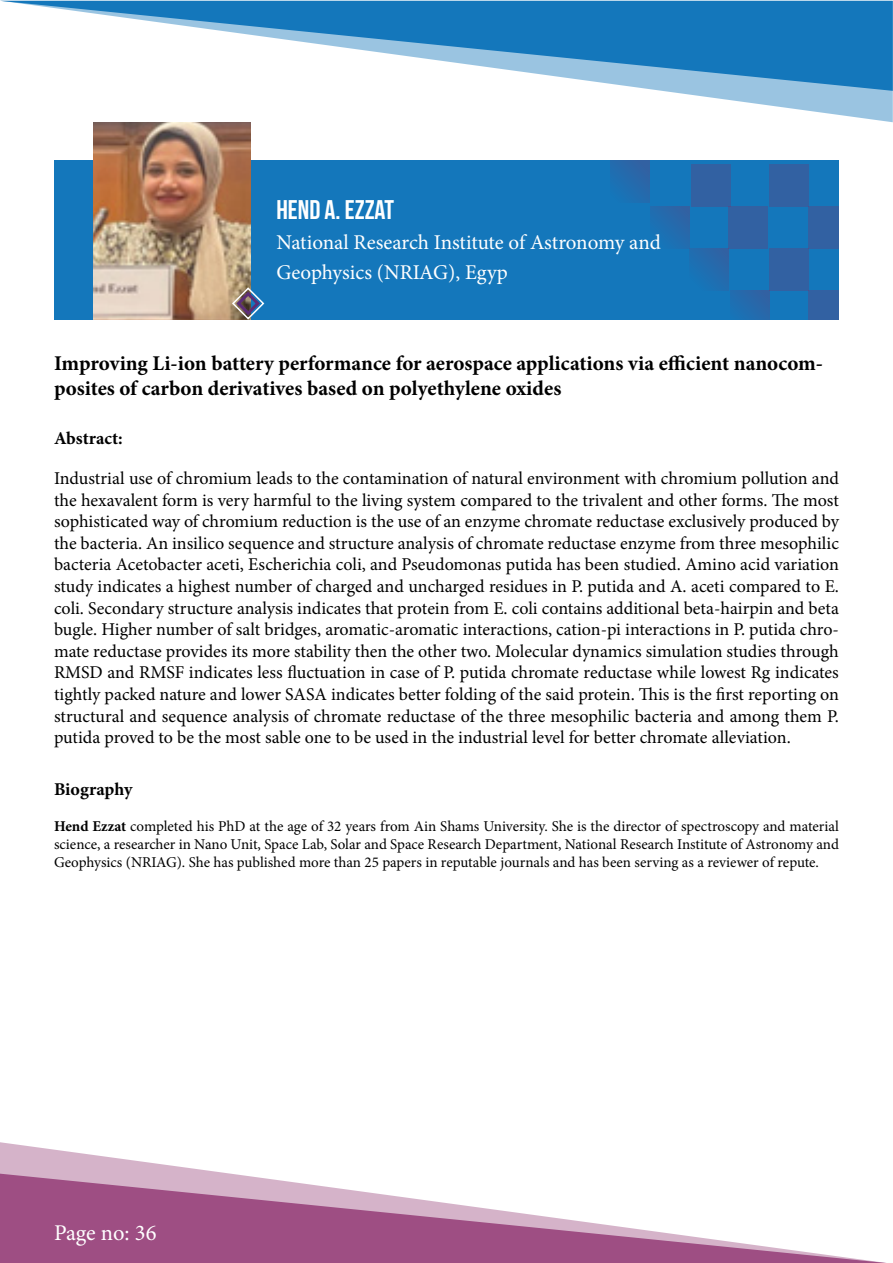
<style>
.page{position:relative;width:893px;height:1263px;background:#fff}
.page>*{position:absolute;margin:0;border:0;box-sizing:border-box;transform-origin:0 0}
.t1{font:27px "Bebas Neue";color:#fff}
.t2{font:22.5px "Minion Pro";letter-spacing:-.005em;color:#fff}
.t3{font:700 21px/25.2px "Minion Pro";color:#000}
.t4{font:21px/30px "Minion Pro";letter-spacing:-.005em;color:#fff}
.t5{font:18px/21.6px "Minion Pro";color:#000;text-align:justify}
.t6{font:700 18px "Minion Pro";color:#000}
.t7{font:15px/18px "Minion Pro";color:#000;text-align:justify}
.s1{font-weight:700}
</style>
<div class="page">
<svg style="left:2px;top:1px;width:891px;height:121px"></svg>
<svg style="left:0;top:1142px;width:886px;height:121px"></svg>
<div style="left:54px;top:160px;width:785px;height:159px;background:#1477bb"></div>
<div style="left:650px;top:206px;width:39px;height:42px;background:linear-gradient(to right,#1873b7,#2b66a8)"></div>
<div style="left:689px;top:248px;width:39px;height:42px;background:linear-gradient(to right,#1874b7,#2a66a8)"></div>
<div style="left:728px;top:206px;width:39px;height:42px;background:#3261a2"></div>
<div style="left:769px;top:164px;width:39px;height:42px;background:#3261a2"></div>
<div style="left:730px;top:290px;width:39px;height:29px;background:#256aac"></div>
<div style="left:769px;top:248px;width:39px;height:42px;background:#3261a2"></div>
<div style="left:610px;top:160px;width:39px;height:42px;background:linear-gradient(to right,#1a72b5,#2d65a6)"></div>
<div style="left:691px;top:164px;width:39px;height:42px;background:#3261a2"></div>
<div style="left:808px;top:206px;width:31px;height:42px;background:#3261a2"></div>
<div style="left:808px;top:290px;width:31px;height:29px;background:#3261a2"></div>
<img style="left:94px;top:122px;width:157px;height:197px">
<svg style="left:231px;top:286px;width:34px;height:34px"></svg>
<p class="t1" style="left:276px;top:195px;width:119px">HEND A. EZZAT</p>
<p class="t4" style="left:276px;top:227px;width:386px">National Research Institute of Astronomy and<br>Geophysics (NRIAG), Egyp</p>
<p class="t3" style="left:54px;top:350px;width:771px">Improving Li-ion battery performance for aerospace applications via efficient nanocom&shy;posites of carbon derivatives based on polyethylene oxides</p>
<p class="t6" style="left:54px;top:426px;width:70px">Abstract:</p>
<p class="t5" style="left:54px;top:467px;width:787px">Industrial use of chromium leads to the contamination of natural environment with chromium pollution and the hexavalent form is very harmful to the living system compared to the trivalent and other forms. The most sophisticated way of chromium reduction is the use of an enzyme chromate reductase exclusively produced by the bacteria. An insilico sequence and structure analysis of chromate reductase enzyme from three mesophilic bacteria Acetobacter aceti, Escherichia coli, and Pseudomonas putida has been studied. Amino acid variation study indicates a highest number of charged and uncharged residues in P. putida and A. aceti compared to E. coli. Secondary structure analysis indicates that protein from E. coli contains additional beta-hairpin and beta bugle. Higher number of salt bridges, aromatic-aromatic interactions, cation-pi interactions in P. putida chro&shy;mate reductase provides its more stability then the other two. Molecular dynamics simulation studies through RMSD and RMSF indicates less fluctuation in case of P. putida chromate reductase while lowest Rg indicates tightly packed nature and lower SASA indicates better folding of the said protein. This is the first reporting on structural and sequence analysis of chromate reductase of the three mesophilic bacteria and among them P. putida proved to be the most sable one to be used in the industrial level for better chromate alleviation.</p>
<p class="t6" style="left:54px;top:777px;width:80px">Biography</p>
<p class="t7" style="left:54px;top:818px;width:787px"><span class="s1">Hend Ezzat</span> completed his PhD at the age of 32 years from Ain Shams University. She is the director of spectroscopy and material science, a researcher in Nano Unit, Space Lab, Solar and Space Research Department, National Research Institute of Astronomy and Geophysics (NRIAG). She has published more than 25 papers in reputable journals and has been serving as a reviewer of repute.</p>
<p class="t2" style="left:54px;top:1218px;width:104px">Page no: 36</p>
</div>
